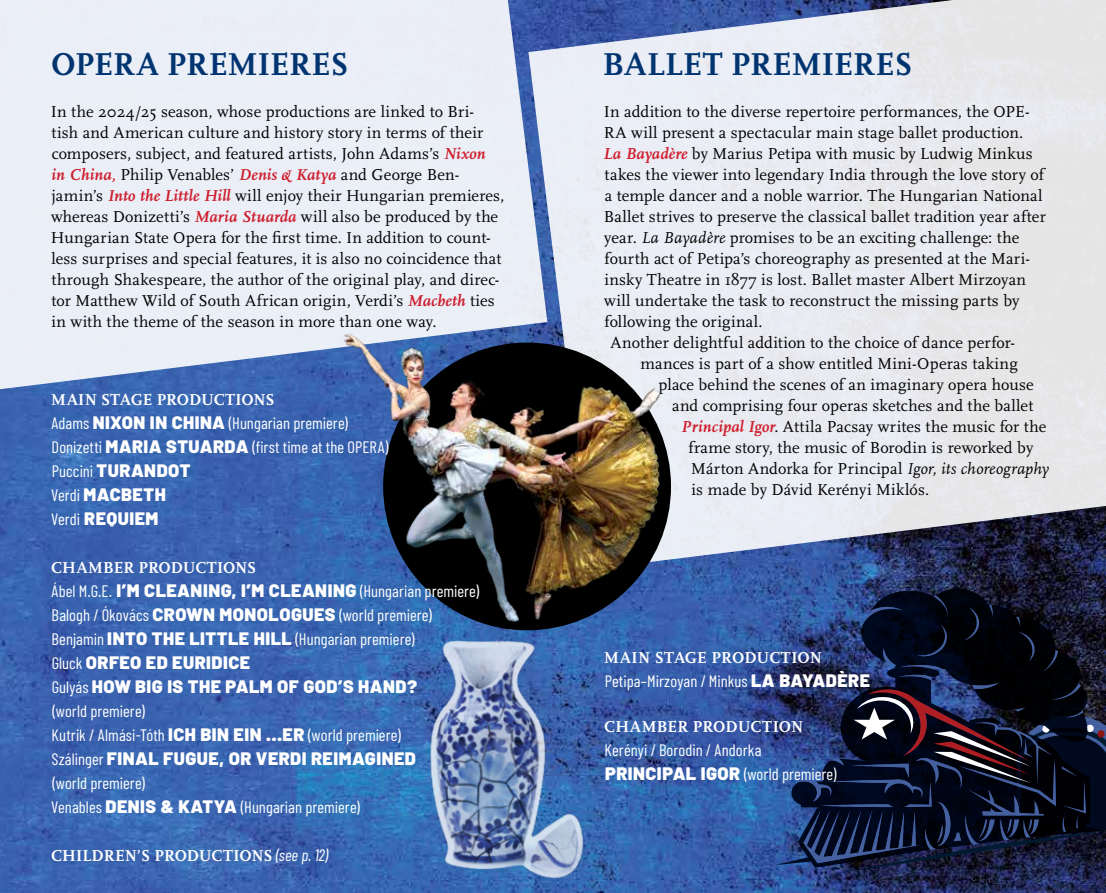
<style>
.page{position:relative;width:1106px;height:893px;background:#fff}
.page>*{position:absolute;margin:0;border:0;box-sizing:border-box;transform-origin:0 0}
.t1{font:700 33px "Scala Pro";color:#003471}
.t2{font:900 18px/24px "Barlow";letter-spacing:.03em;color:#fff}
.t3{font:16.5px/21px "Scala Pro";letter-spacing:.01em;color:#000}
.t4{font:16.5px/24px "Barlow Condensed";letter-spacing:.005em;color:#fff}
.t5{font:700 16.5px "Scala Pro";color:#fff}
.s1{font-weight:700;font-style:italic;color:#cf1e2e}
.s2{font-family:"Barlow";font-weight:900;font-size:18px}
.s3{font-family:"Barlow Condensed";font-weight:400;font-size:16.5px}
.s4{font-family:"Barlow Condensed";font-weight:400;font-style:italic}
.s5{font-style:italic}
</style>
<div class="page">
<img style="left:0;top:398px;width:1106px;height:495px">
<div style="left:0;top:0;width:528px;height:398px;background:#eaeff6"></div>
<svg style="left:528px;top:0;width:578px;height:569px;background:#d5d8e3"></svg>
<svg style="left:775px;top:588px;width:316px;height:280px;background:#29437e"></svg>
<svg style="left:797px;top:595px;width:309px;height:280px;background:#161c36"></svg>
<img style="left:280px;top:314px;width:402px;height:332px">
<img style="left:414px;top:631px;width:181px;height:262px">
<h1 class="t1" style="left:51px;top:46px;width:299px">OPERA PREMIERES</h1>
<p class="t3" style="left:51px;top:102px;width:455px">In the 2024/25 season, whose productions are linked to Bri&shy;tish and American culture and history story in terms of their composers, subject, and featured artists, John Adams’s <span class="s1">Nixon<br>in China,</span> Philip Venables’ <span class="s1">Denis &amp; Katya</span> and George Ben&shy;jamin’s <span class="s1">Into the Little Hill</span> will enjoy their Hungarian premieres, whereas Donizetti’s <span class="s1">Maria Stuarda</span> will also be produced by the Hungarian State Opera for the first time. In addition to count&shy;less surprises and special features, it is also no coincidence that through Shakespeare, the author of the original play, and direc&shy;tor Matthew Wild of South African origin, Verdi’s <span class="s1">Macbeth</span> ties in with the theme of the season in more than one way.</p>
<p class="t5" style="left:51px;top:390px;width:225px">MAIN STAGE PRODUCTIONS</p>
<p class="t4" style="left:51px;top:411px;width:339px">Adams <span class="s2">NIXON IN CHINA</span> (Hungarian premiere)<br>Donizetti <span class="s2">MARIA STUARDA</span> (first time at the OPERA)</p>
<p class="t2" style="left:51px;top:459px;width:141px"><span class="s3">Puccini</span> TURANDOT<br><span class="s3">Verdi</span> MACBETH<br><span class="s3">Verdi</span> REQUIEM</p>
<p class="t5" style="left:51px;top:558px;width:207px">CHAMBER PRODUCTIONS</p>
<p class="t4" style="left:51px;top:579px;width:429px">Ábel M.G.E. <span class="s2">I’M CLEANING, I’M CLEANING</span> (Hungarian premiere)<br>Balogh / Ókovács <span class="s2">CROWN MONOLOGUES</span> (world premiere)<br>Benjamin <span class="s2">INTO THE LITTLE HILL</span> (Hungarian premiere)</p>
<p class="t2" style="left:52px;top:651px;width:367px"><span class="s3">Gluck</span> ORFEO ED EURIDICE<br><span class="s3">Gulyás</span> HOW BIG IS THE PALM OF GOD’S HAND?</p>
<p class="t4" style="left:52px;top:699px;width:350px">(world premiere)<br>Kutrik / Almási-Tóth <span class="s2">ICH BIN EIN …ER</span> (world premiere)</p>
<p class="t2" style="left:51px;top:747px;width:366px"><span class="s3">Szálinger</span> FINAL FUGUE, OR VERDI REIMAGINED</p>
<p class="t4" style="left:51px;top:771px;width:310px">(world premiere)<br>Venables <span class="s2">DENIS &amp; KATYA</span> (Hungarian premiere)</p>
<p class="t5" style="left:51px;top:846px;width:278px">CHILDREN’S PRODUCTIONS <span class="s4">(see p. 12)</span></p>
<h1 class="t1" style="left:603px;top:46px;width:312px">BALLET PREMIERES</h1>
<p class="t3" style="left:604px;top:102px;width:427px">In addition to the diverse repertoire performances, the OPE-</p>
<p class="t3" style="left:604px;top:123px;width:421px">RA will present a spectacular main stage ballet production.</p>
<p class="t3" style="left:603px;top:144px;width:431px"><span class="s1">La Bayadère</span> by Marius Petipa with music by Ludwig Minkus</p>
<p class="t3" style="left:604px;top:165px;width:441px">takes the viewer into legendary India through the love story of</p>
<p class="t3" style="left:604px;top:186px;width:439px">a temple dancer and a noble warrior. The Hungarian National</p>
<p class="t3" style="left:604px;top:207px;width:443px">Ballet strives to preserve the classical ballet tradition year after</p>
<p class="t3" style="left:604px;top:228px;width:417px">year. <span class="s5">La Bayadère</span> promises to be an exciting challenge: the</p>
<p class="t3" style="left:604px;top:249px;width:427px">fourth act of Petipa’s choreography as presented at the Mari-</p>
<p class="t3" style="left:604px;top:270px;width:423px">insky Theatre in 1877 is lost. Ballet master Albert Mirzoyan</p>
<p class="t3" style="left:604px;top:291px;width:417px">will undertake the task to reconstruct the missing parts by</p>
<p class="t3" style="left:604px;top:312px;width:160px">following the original.</p>
<p class="t3" style="left:610px;top:333px;width:406px">Another delightful addition to the choice of dance perfor-</p>
<p class="t3" style="left:640px;top:354px;width:379px">mances is part of a show entitled Mini-Operas taking</p>
<p class="t3" style="left:658px;top:375px;width:377px">place behind the scenes of an imaginary opera house</p>
<p class="t3" style="left:672px;top:396px;width:363px">and comprising four operas sketches and the ballet</p>
<p class="t3" style="left:681px;top:417px;width:366px"><span class="s1">Principal Igor</span>. Attila Pacsay writes the music for the</p>
<p class="t3" style="left:688px;top:438px;width:346px">frame story, the music of Borodin is reworked by</p>
<p class="t3" style="left:691px;top:459px;width:359px">Márton Andorka for Principal <span class="s5">Igor, its choreography</span></p>
<p class="t3" style="left:691px;top:480px;width:239px">is made by Dávid Kerényi Miklós.</p>
<p class="t5" style="left:604px;top:648px;width:219px">MAIN STAGE PRODUCTION</p>
<p class="t4" style="left:604px;top:669px;width:267px">Petipa–Mirzoyan / Minkus <span class="s2">LA BAYADÈRE</span></p>
<p class="t5" style="left:604px;top:717px;width:200px">CHAMBER PRODUCTION</p>
<p class="t4" style="left:604px;top:738px;width:233px">Kerényi / Borodin / Andorka<br><span class="s2">PRINCIPAL IGOR</span> (world premiere)</p>
</div>
